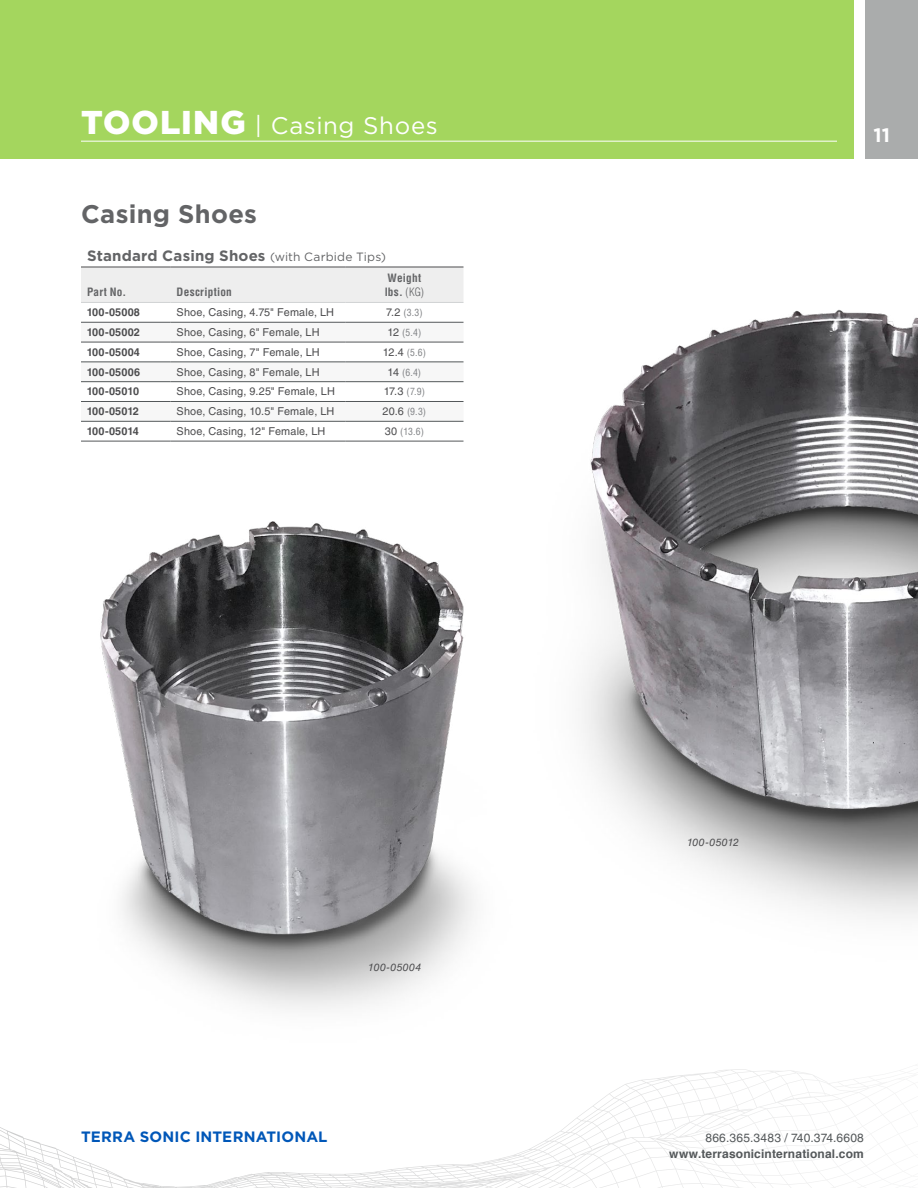
<style>
.page{position:relative;width:918px;height:1188px;background:#fff}
.page>*{position:absolute;margin:0;border:0;box-sizing:border-box;transform-origin:0 0}
.t1{font:900 33px "Gotham";letter-spacing:.03em;color:#fff}
.t2{font:700 25.5px "Gotham";letter-spacing:.01em;color:#636466}
.t3{font:24px "Gotham";letter-spacing:.025em;color:#fff}
.t4{font:700 19.5px "Gotham";color:#fff}
.t5{font:700 15px "Gotham";letter-spacing:.01em;color:#636466}
.t6{font:700 15px "Gotham";letter-spacing:.01em;color:#0057b8}
.t7{font:700 12px "Helvetica";letter-spacing:.015em;color:#54585a}
.t8{font:12px "Helvetica LT Std";letter-spacing:.02em;color:#54585a}
.t9{font:700 condensed 11.25px/13.5px "Helvetica LT Std";letter-spacing:.025em;color:#636466}
.t10{font:10.8px "Helvetica LT Std";letter-spacing:.015em;color:#4d4d4f}
.t11{font:700 10.8px "Helvetica LT Std";letter-spacing:.01em;color:#4d4d4f}
.t12{font:italic 10.5px "Helvetica LT Std";letter-spacing:.03em;color:#4d4d4f}
.t13{font:condensed 9.75px "Helvetica LT Std";color:#808285}
.s1{font-weight:400;font-size:12px}
.s2{font-weight:300}
.s3{font-stretch:normal;font-size:10.8px;color:#4d4d4f}
</style>
<div class="page">
<svg style="left:0;top:1069px;width:915px;height:118px"></svg>
<div style="left:865px;top:0;width:53px;height:159px;background:#aaacac"></div>
<div style="left:0;top:0;width:853px;height:159px;background:#a4d65e"></div>
<img style="left:582px;top:309px;width:336px;height:609px">
<hr style="left:81px;top:141px;width:756px;height:1px;background:#fff">
<div style="left:81px;top:268px;width:382px;height:34px;background:#eee"></div>
<svg style="left:81px;top:341px;width:383px;height:80px"></svg>
<hr style="left:171px;top:302px;width:174px;height:1px;background:#d1d3d4">
<hr style="left:345px;top:302px;width:119px;height:1px;background:#d1d3d4">
<hr style="left:171px;top:322px;width:174px;height:1px;background:#54585a">
<hr style="left:345px;top:322px;width:119px;height:1px;background:#54585a">
<hr style="left:171px;top:342px;width:174px;height:1px;background:#54585a">
<hr style="left:345px;top:342px;width:119px;height:1px;background:#54585a">
<hr style="left:171px;top:362px;width:174px;height:1px;background:#54585a">
<hr style="left:345px;top:362px;width:119px;height:1px;background:#54585a">
<hr style="left:171px;top:381px;width:174px;height:1px;background:#54585a">
<hr style="left:345px;top:381px;width:119px;height:1px;background:#54585a">
<hr style="left:171px;top:401px;width:174px;height:1px;background:#54585a">
<hr style="left:345px;top:401px;width:119px;height:1px;background:#54585a">
<hr style="left:171px;top:421px;width:174px;height:1px;background:#54585a">
<hr style="left:345px;top:421px;width:119px;height:1px;background:#54585a">
<hr style="left:171px;top:441px;width:174px;height:1px;background:#54585a">
<hr style="left:345px;top:441px;width:119px;height:1px;background:#54585a">
<hr style="left:81px;top:302px;width:90px;height:1px;background:#d1d3d4">
<hr style="left:81px;top:267px;width:90px;height:1px;background:#4d4d4f">
<hr style="left:171px;top:267px;width:174px;height:1px;background:#4d4d4f">
<hr style="left:345px;top:267px;width:119px;height:1px;background:#4d4d4f">
<hr style="left:81px;top:322px;width:90px;height:1px;background:#54585a">
<hr style="left:81px;top:342px;width:90px;height:1px;background:#54585a">
<hr style="left:81px;top:362px;width:90px;height:1px;background:#54585a">
<hr style="left:81px;top:381px;width:90px;height:1px;background:#54585a">
<hr style="left:81px;top:401px;width:90px;height:1px;background:#54585a">
<hr style="left:81px;top:421px;width:90px;height:1px;background:#54585a">
<hr style="left:81px;top:441px;width:90px;height:1px;background:#54585a">
<img style="left:100px;top:521px;width:375px;height:489px">
<h1 class="t1" style="left:81px;top:100px;width:166px">TOOLING</h1>
<h3 class="t3" style="left:255px;top:110px;width:185px">| Casing Shoes</h3>
<h2 class="t2" style="left:81px;top:197px;width:178px">Casing Shoes</h2>
<h3 class="t5" style="left:87px;top:246px;width:300px">Standard Casing Shoes <span class="s1">(with Carbide Tips)</span></h3>
<p class="t9" style="left:87px;top:285px;width:41px">Part No.</p>
<p class="t9" style="left:177px;top:285px;width:57px">Description</p>
<p class="t9" style="left:385px;top:271px;width:41px">Weight lbs. <span class="s2">(KG)</span></p>
<p class="t11" style="left:87px;top:306px;width:55px">100-05008</p>
<p class="t10" style="left:177px;top:306px;width:159px">Shoe, Casing, 4.75" Female, LH</p>
<p class="t13" style="left:386px;top:307px;width:38px"><span class="s3">7.2</span> (3.3)</p>
<p class="t11" style="left:87px;top:326px;width:55px">100-05002</p>
<p class="t10" style="left:177px;top:326px;width:144px">Shoe, Casing, 6" Female, LH</p>
<p class="t13" style="left:387px;top:326px;width:35px"><span class="s3">12</span> (5.4)</p>
<p class="t11" style="left:87px;top:345px;width:55px">100-05004</p>
<p class="t10" style="left:177px;top:346px;width:145px">Shoe, Casing, 7" Female, LH</p>
<p class="t13" style="left:383px;top:346px;width:45px"><span class="s3">12.4</span> (5.6)</p>
<p class="t11" style="left:87px;top:365px;width:55px">100-05006</p>
<p class="t10" style="left:177px;top:366px;width:144px">Shoe, Casing, 8" Female, LH</p>
<p class="t13" style="left:388px;top:366px;width:35px"><span class="s3">14</span> (6.4)</p>
<p class="t11" style="left:87px;top:385px;width:54px">100-05010</p>
<p class="t10" style="left:177px;top:385px;width:160px">Shoe, Casing, 9.25" Female, LH</p>
<p class="t13" style="left:384px;top:386px;width:43px"><span class="s3">17.3</span> (7.9)</p>
<p class="t11" style="left:87px;top:405px;width:54px">100-05012</p>
<p class="t10" style="left:177px;top:405px;width:159px">Shoe, Casing, 10.5" Female, LH</p>
<p class="t13" style="left:383px;top:406px;width:45px"><span class="s3">20.6</span> (9.3)</p>
<p class="t11" style="left:87px;top:425px;width:54px">100-05014</p>
<p class="t10" style="left:177px;top:425px;width:150px">Shoe, Casing, 12" Female, LH</p>
<p class="t13" style="left:385px;top:425px;width:41px"><span class="s3">30</span> (13.6)</p>
<h3 class="t4" style="left:874px;top:122px;width:18px">11</h3>
<p class="t12" style="left:368px;top:961px;width:55px">100-05004</p>
<p class="t12" style="left:687px;top:836px;width:54px">100-05012</p>
<h3 class="t6" style="left:81px;top:1127px;width:248px">TERRA SONIC INTERNATIONAL</h3>
<p class="t8" style="left:705px;top:1131px;width:160px">866.365.3483 / 740.374.6608</p>
<p class="t7" style="left:669px;top:1144px;width:196px">www.terrasonicinternational.com</p>
</div>
